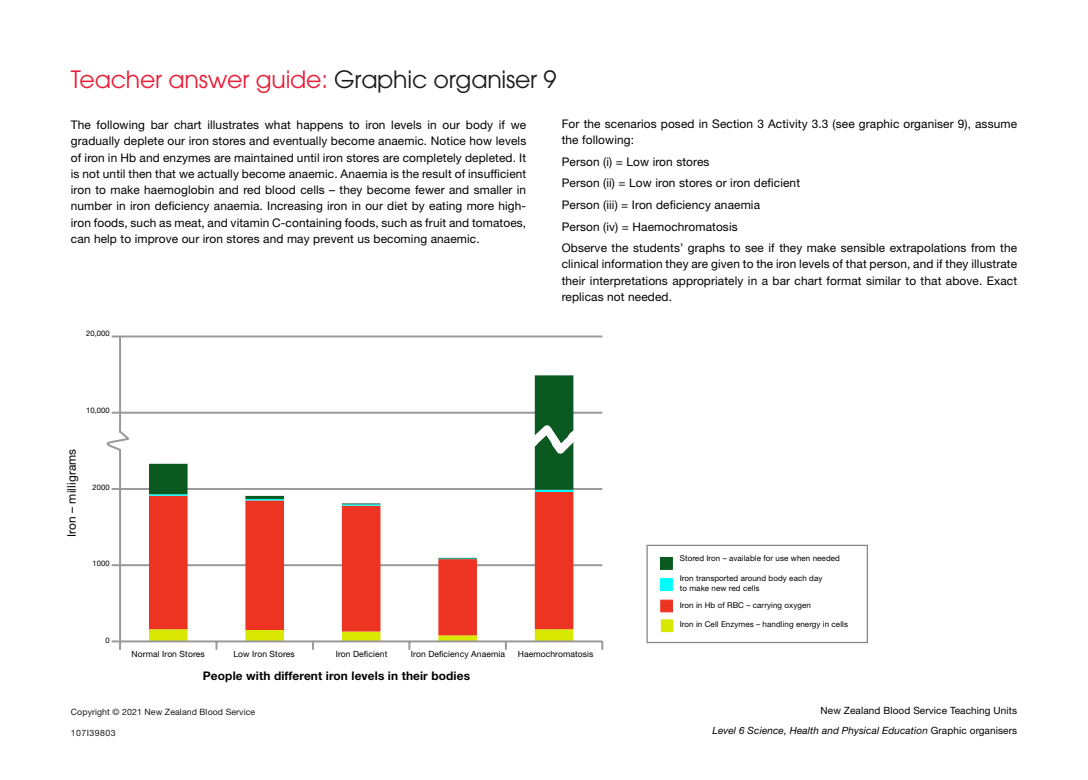
<style>
.page{position:relative;width:1088px;height:780px;background:#fff}
.page>*{position:absolute;margin:0;border:0;box-sizing:border-box;transform-origin:0 0}
.Heading2{font:23.75px "ITC Avant Garde Pro";letter-spacing:-.01em;color:#e61e37}
.t1{font:11.88px/16.2px "Helvetica Neue LT Std";letter-spacing:.01em;color:#000;text-align:justify}
.t2{font:700 11.88px "Helvetica Neue LT Std";letter-spacing:.01em;color:#000}
.t3{font:10px/20.4px "Helvetica Neue LT Std";letter-spacing:.01em;color:#000;text-align:right}
.t4{font:8.75px "Helvetica Neue LT Std";letter-spacing:.01em;color:#1a1a1a}
.t5{font:8.75px "Helvetica Neue LT Std";letter-spacing:.05em;color:#1a1a1a}
.small{font:8.5px "Helvetica Neue LT Std";letter-spacing:.01em;color:#000}
.small-2{font:8px/10px "Helvetica Neue LT Std";letter-spacing:.01em;color:#000}
.small-3{font:7.62px "Helvetica Neue LT Std";letter-spacing:.01em;color:#000}
.s1{color:#1a1a1a}
.s2{font-style:italic}
</style>
<div class="page">
<hr style="left:120px;top:335px;width:482px;height:2px;background:#999">
<hr style="left:120px;top:411px;width:482px;height:2px;background:#999">
<hr style="left:120px;top:488px;width:482px;height:2px;background:#999">
<hr style="left:120px;top:564px;width:482px;height:2px;background:#999">
<svg style="left:149px;top:558px;width:424px;height:71px"></svg>
<hr style="left:438px;top:558px;width:39px;height:1px;background:#00fcff">
<svg style="left:149px;top:375px;width:424px;height:183px"></svg>
<hr style="left:119px;top:336px;width:2px;height:305px;background:#999">
<svg style="left:112px;top:335px;width:8px;height:2px"></svg>
<svg style="left:112px;top:411px;width:7px;height:2px"></svg>
<svg style="left:112px;top:488px;width:7px;height:2px"></svg>
<svg style="left:112px;top:564px;width:7px;height:2px"></svg>
<hr style="left:120px;top:640px;width:482px;height:2px;background:#999">
<svg style="left:601px;top:641px;width:2px;height:8px"></svg>
<svg style="left:149px;top:629px;width:424px;height:20px"></svg>
<svg style="left:112px;top:640px;width:9px;height:9px"></svg>
<svg style="left:513px;top:417px;width:61px;height:45px"></svg>
<svg style="left:106px;top:431px;width:24px;height:20px"></svg>
<div style="left:646px;top:544px;width:222px;height:99px;background:#fff;border:1px solid #858585"></div>
<div style="left:660px;top:557px;width:13px;height:13px;background:#0a5921;border:1px solid #0a5921"></div>
<div style="left:660px;top:578px;width:13px;height:13px;background:#00fcff;border:1px solid #00fcff"></div>
<div style="left:660px;top:599px;width:13px;height:13px;background:#ed3321;border:1px solid #ed3321"></div>
<div style="left:661px;top:619px;width:12px;height:13px;background:#d9e800;border:1px solid #d9e800"></div>
<p class="Heading2" style="left:71px;top:65px;width:487px">Teacher answer guide: <span class="s1">Graphic organiser 9</span></p>
<p class="t1" style="left:71px;top:116px;width:457px">The following bar chart illustrates what happens to iron levels in our body if we gradually deplete our iron stores and eventually become anaemic. Notice how levels of iron in Hb and enzymes are maintained until iron stores are completely depleted. It is not until then that we actually become anaemic. Anaemia is the result of insufficient iron to make haemoglobin and red blood cells – they become fewer and smaller in number in iron deficiency anaemia. Increasing iron in our diet by eating more high&shy;iron foods, such as meat, and vitamin C-containing foods, such as fruit and tomatoes, can help to improve our iron stores and may prevent us becoming anaemic.</p>
<p class="t1" style="left:562px;top:115px;width:457px">For the scenarios posed in Section 3 Activity 3.3 (see graphic organiser 9), assume the following:</p>
<p class="t1" style="left:562px;top:153px;width:149px">Person (i) = Low iron stores</p>
<p class="t1" style="left:562px;top:175px;width:240px">Person (ii) = Low iron stores or iron deficient</p>
<p class="t1" style="left:562px;top:196px;width:200px">Person (iii) = Iron deficiency anaemia</p>
<p class="t1" style="left:562px;top:218px;width:177px">Person (iv) = Haemochromatosis</p>
<p class="t1" style="left:562px;top:240px;width:457px">Observe the students’ graphs to see if they make sensible extrapolations from the clinical information they are given to the iron levels of that person, and if they illustrate their interpretations appropriately in a bar chart format similar to that above. Exact replicas not needed.</p>
<p class="small-3" style="left:86px;top:329px;width:25px">20,000</p>
<p class="small-3" style="left:86px;top:405px;width:25px">10,000</p>
<p class="t1" style="left:63px;top:537px;width:90px;rotate:-90deg">Iron – milligrams</p>
<p class="small-3" style="left:93px;top:482px;width:19px">2000</p>
<p class="small-3" style="left:93px;top:559px;width:19px">1000</p>
<p class="small-3" style="left:106px;top:636px;width:6px">0</p>
<p class="small" style="left:132px;top:648px;width:75px">Normal Iron Stores</p>
<p class="small" style="left:233px;top:648px;width:63px">Low Iron Stores</p>
<p class="small" style="left:336px;top:648px;width:53px">Iron Deficient</p>
<p class="small" style="left:411px;top:648px;width:96px">Iron Deficiency Anaemia</p>
<p class="small" style="left:518px;top:648px;width:77px">Haemochromatosis</p>
<p class="t2" style="left:203px;top:668px;width:269px">People with different iron levels in their bodies</p>
<p class="t4" style="left:71px;top:706px;width:186px">Copyright © 2021 New Zealand Blood Service</p>
<p class="t5" style="left:71px;top:727px;width:46px">107I39803</p>
<p class="small-2" style="left:680px;top:552px;width:162px">Stored Iron – available for use when needed</p>
<p class="small-2" style="left:680px;top:573px;width:144px">Iron transported around body each day to make new red cells</p>
<p class="small-2" style="left:680px;top:600px;width:133px">Iron in Hb of RBC – carrying oxygen</p>
<p class="small-2" style="left:680px;top:619px;width:170px">Iron in Cell Enzymes – handling energy in cells</p>
<p class="t3" style="left:712px;top:699px;width:306px">New Zealand Blood Service Teaching Units<br><span class="s2">Level 6 Science, Health and Physical Education</span> Graphic organisers</p>
</div>
